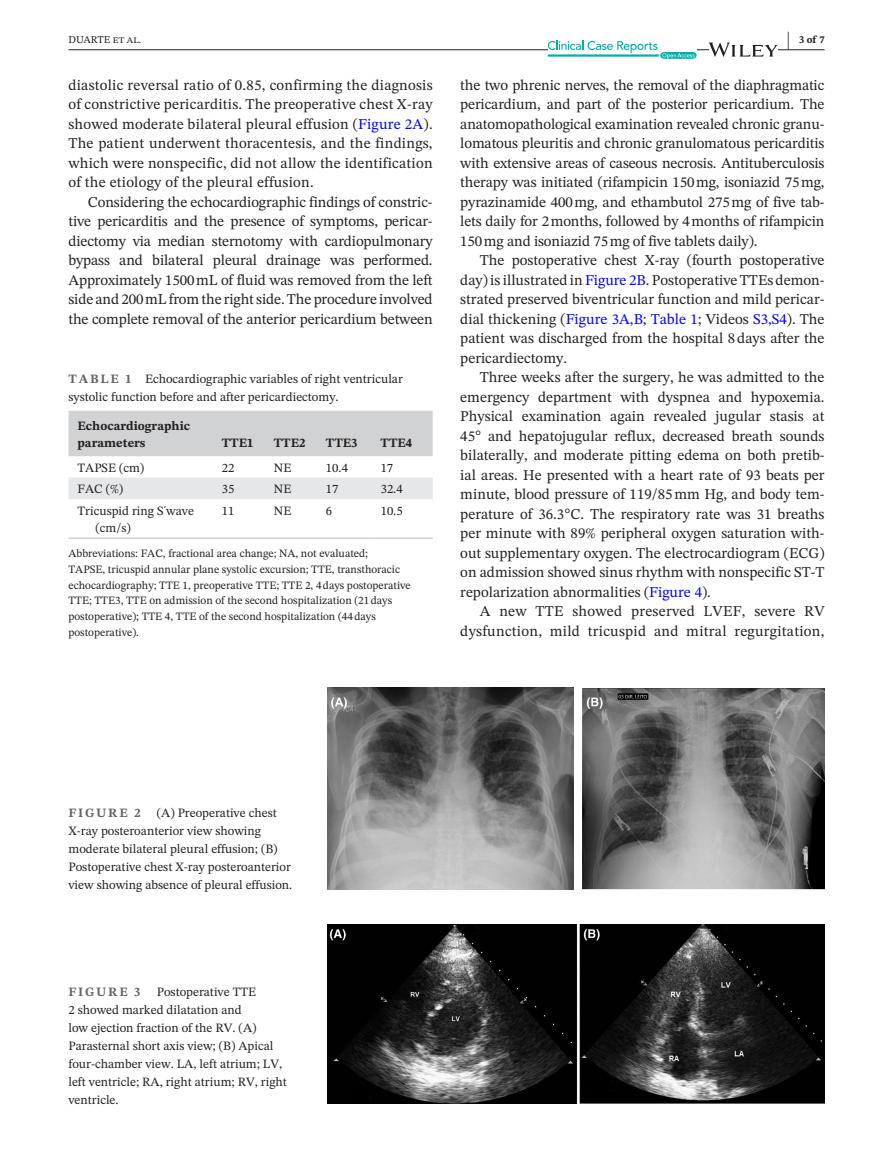
<style>
.page{position:relative;width:893px;height:1174px;background:#fff}
.page>*{position:absolute;margin:0;border:0;box-sizing:border-box;transform-origin:0 0}
.t1{font:700 21px "STIX Two Text";color:#231f20;scale:.42 1}
.t2{font:15px/19.5px "STIX Two Text";color:#231f20;text-align:justify}
.t3{font:15px/19.5px "STIX Two Text";letter-spacing:.02em;color:#231f20;text-align:right}
.t4{font:12.75px/18px "STIX Two Text";color:#231f20}
.t5{font:700 12.75px/17.2px "STIX Two Text";color:#231f20}
.t6{font:700 12.75px "STIX Two Text";letter-spacing:.14em;color:#636366}
.t7{font:11.25px/15.8px "STIX Two Text";color:#231f20}
.t8{font:10.5px "STIX Two Text";color:#231f20}
.t9{font:700 10.5px "STIX Two Text";color:#231f20}
.s1{color:#00f}
.s2{font-weight:700;color:#636366}
</style>
<div class="page">
<hr style="left:68px;top:49px;width:756px;height:1px;background:#231f20">
<svg style="left:548px;top:41px;width:149px;height:18px"></svg>
<svg style="left:709px;top:43px;width:68px;height:14px"></svg>
<div style="left:68px;top:411px;width:365px;height:45px;background:#d1d2d4"></div>
<div style="left:68px;top:477px;width:365px;height:22px;background:#e6e7e9"></div>
<hr style="left:68px;top:537px;width:145px;height:2px;background:#d1d2d4">
<hr style="left:213px;top:537px;width:52px;height:2px;background:#d1d2d4">
<hr style="left:265px;top:537px;width:52px;height:2px;background:#d1d2d4">
<hr style="left:317px;top:537px;width:55px;height:2px;background:#d1d2d4">
<hr style="left:372px;top:537px;width:61px;height:2px;background:#d1d2d4">
<img style="left:327px;top:687px;width:497px;height:202px">
<img style="left:327px;top:924px;width:497px;height:180px">
<h1 class="t1" style="left:787px;top:24px;width:8px">|</h1>
<p class="t8" style="left:68px;top:32px;width:74px">DUARTE et al.</p>
<p class="t9" style="left:799px;top:32px;width:27px">3 of 7</p>
<p class="t2" style="left:68px;top:75px;width:366px">diastolic reversal ratio of 0.85, confirming the diagnosis of constrictive pericarditis. The preoperative chest X-ray showed moderate bilateral pleural effusion (<span class="s1">Figure 2A</span>).<br>The patient underwent thoracentesis, and the findings, which were nonspecific, did not allow the identification of the etiology of the pleural effusion.</p>
<p class="t2" style="left:68px;top:192px;width:366px;text-indent:20px">Considering the echocardiographic findings of constric&shy;tive pericarditis and the presence of symptoms, pericar&shy;diectomy via median sternotomy with cardiopulmonary bypass and bilateral pleural drainage was performed.<br>Approximately 1500mL of fluid was removed from the left side and 200mL from the right side. The procedure involved the complete removal of the anterior pericardium between</p>
<p class="t2" style="left:460px;top:75px;width:366px">the two phrenic nerves, the removal of the diaphragmatic pericardium, and part of the posterior pericardium. The anatomopathological examination revealed chronic granu&shy;lomatous pleuritis and chronic granulomatous pericarditis with extensive areas of caseous necrosis. Antituberculosis therapy was initiated (rifampicin 150mg, isoniazid 75mg, pyrazinamide 400mg, and ethambutol 275mg of five tab&shy;lets daily for 2months, followed by 4months of rifampicin 150mg and isoniazid 75mg of five tablets daily).</p>
<p class="t2" style="left:460px;top:250px;width:366px;text-indent:20px">The postoperative chest X-ray (fourth postoperative day) is illustrated in <span class="s1">Figure 2B</span>. Postoperative TTEs demon&shy;strated preserved biventricular function and mild pericar&shy;dial thickening (<span class="s1">Figure 3A,B</span>; <span class="s1">Table 1</span>; Videos <span class="s1">S3,S4</span>). The patient was discharged from the hospital 8days after the pericardiectomy.</p>
<p class="t2" style="left:460px;top:367px;width:366px;text-indent:20px">Three weeks after the surgery, he was admitted to the emergency department with dyspnea and hypoxemia.<br>Physical examination again revealed jugular stasis at 45° and hepatojugular reflux, decreased breath sounds bilaterally, and moderate pitting edema on both pretib&shy;ial areas. He presented with a heart rate of 93 beats per minute, blood pressure of 119/85mm Hg, and body tem&shy;perature of 36.3°C. The respiratory rate was 31 breaths per minute with 89% peripheral oxygen saturation with&shy;out supplementary oxygen. The electrocardiogram (ECG) on admission showed sinus rhythm with nonspecific ST-T repolarization abnormalities (<span class="s1">Figure 4</span>).</p>
<p class="t3" style="left:460px;top:601px;width:366px">A new TTE showed preserved LVEF, severe RV dysfunction, mild tricuspid and mitral regurgitation,</p>
<p class="t4" style="left:68px;top:370px;width:336px"><span class="s2">TABLE 1</span> Echocardiographic variables of right ventricular systolic function before and after pericardiectomy.</p>
<p class="t5" style="left:77px;top:417px;width:114px">Echocardiographic parameters</p>
<p class="t5" style="left:222px;top:434px;width:33px">TTE1</p>
<p class="t5" style="left:274px;top:434px;width:33px">TTE2</p>
<p class="t5" style="left:326px;top:434px;width:33px">TTE3</p>
<p class="t5" style="left:381px;top:434px;width:33px">TTE4</p>
<p class="t4" style="left:78px;top:458px;width:68px">TAPSE (cm)</p>
<p class="t4" style="left:222px;top:458px;width:14px">22</p>
<p class="t4" style="left:274px;top:458px;width:19px">NE</p>
<p class="t4" style="left:326px;top:458px;width:24px">10.4</p>
<p class="t4" style="left:381px;top:458px;width:14px">17</p>
<p class="t4" style="left:78px;top:480px;width:47px">FAC (%)</p>
<p class="t4" style="left:222px;top:480px;width:14px">35</p>
<p class="t4" style="left:274px;top:480px;width:19px">NE</p>
<p class="t4" style="left:326px;top:480px;width:14px">17</p>
<p class="t4" style="left:381px;top:480px;width:24px">32.4</p>
<p class="t4" style="left:96px;top:502px;width:100px;line-height:17.2px;text-indent:-18px">Tricuspid ring S´wave (cm/s)</p>
<p class="t4" style="left:222px;top:502px;width:14px">11</p>
<p class="t4" style="left:274px;top:502px;width:19px">NE</p>
<p class="t4" style="left:326px;top:502px;width:8px">6</p>
<p class="t4" style="left:381px;top:502px;width:24px">10.5</p>
<p class="t7" style="left:68px;top:545px;width:344px">Abbreviations: FAC, fractional area change; NA, not evaluated;<br>TAPSE, tricuspid annular plane systolic excursion; TTE, transthoracic echocardiography; TTE 1, preoperative TTE; TTE 2, 4days postoperative TTE; TTE3, TTE on admission of the second hospitalization (21days postoperative); TTE 4, TTE of the second hospitalization (44days postoperative).</p>
<p class="t4" style="left:68px;top:804px;width:225px;text-indent:88px">(A) Preoperative chest X-ray posteroanterior view showing moderate bilateral pleural effusion; (B)<br>Postoperative chest X-ray posteroanterior view showing absence of pleural effusion.</p>
<p class="t6" style="left:68px;top:804px;width:73px">FIGURE 2</p>
<p class="t4" style="left:68px;top:982px;width:220px;text-indent:88px">Postoperative TTE<br>2 showed marked dilatation and<br>low ejection fraction of the RV. (A)<br>Parasternal short axis view; (B) Apical four-chamber view. LA, left atrium; LV, left ventricle; RA, right atrium; RV, right ventricle.</p>
<p class="t6" style="left:68px;top:982px;width:74px">FIGURE 3</p>
</div>
